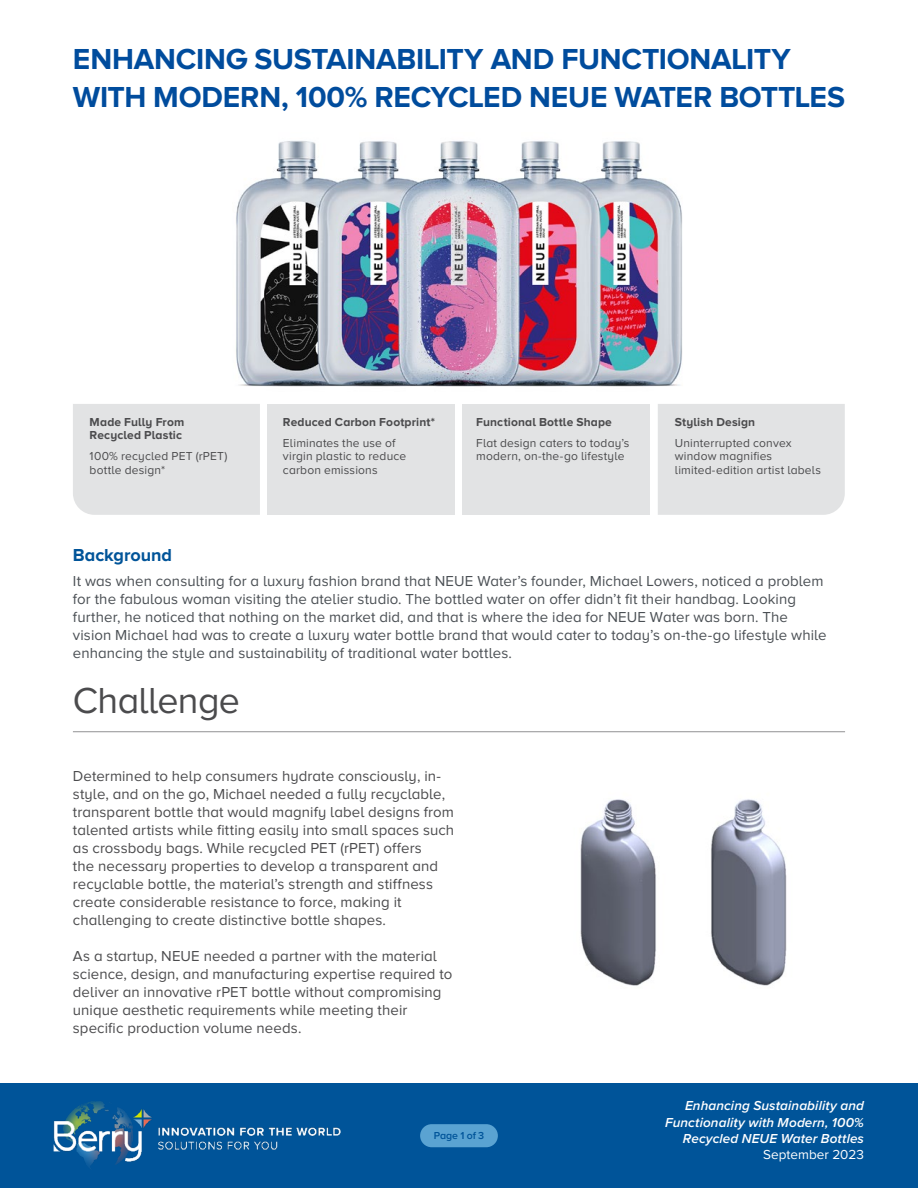
<style>
.page{position:relative;width:918px;height:1188px;background:#fff}
.page>*{position:absolute;margin:0;border:0;box-sizing:border-box;transform-origin:0 0}
.t1{font:37.5px "Proxima Nova A";letter-spacing:-.02em;color:#4b4b4d}
.t2{font:700 30px/37.5px "Proxima Nova A";letter-spacing:-.01em;color:#004c9d}
.t3{font:700 18px "Proxima Nova A";letter-spacing:-.005em;color:#005499}
.t4{font:15px/18px "Proxima Nova A";letter-spacing:.005em;color:#4b4b4d}
.t5{font:15px/18.1px "Proxima Nova A";letter-spacing:.005em;color:#4a4f54}
.t6{font:italic 600 13.5px/16.2px "Proxima Nova";letter-spacing:.01em;color:#fff;text-align:right}
.t7{font:13.5px "Proxima Nova A";color:#fff}
.t8{font:12px/13.5px "Proxima Nova A";letter-spacing:.015em;color:#4b4b4d}
.t9{font:700 12px/13.5px "Proxima Nova A";letter-spacing:.015em;color:#4b4b4d}
.t10{font:600 10.5px "Proxima Nova A";letter-spacing:-.005em;color:#005499}
</style>
<div class="page">
<div style="left:0;top:1083px;width:918px;height:105px;background:#005499"></div>
<img style="left:53px;top:1101px;width:288px;height:66px">
<div style="left:420px;top:1124px;width:78px;height:23px;background:#5aa3d2;border-radius:12px"></div>
<div style="left:268px;top:404px;width:187px;height:111px;background:#e2e3e4"></div>
<div style="left:73px;top:404px;width:187px;height:111px;background:#e2e3e4"></div>
<div style="left:658px;top:404px;width:187px;height:111px;background:#e2e3e4"></div>
<div style="left:463px;top:404px;width:187px;height:111px;background:#e2e3e4"></div>
<hr style="left:73px;top:731px;width:772px;height:1px;background:#929293">
<img style="left:236px;top:141px;width:447px;height:246px">
<img style="left:580px;top:799px;width:207px;height:187px">
<h2 class="t2" style="left:73px;top:40px;width:774px">ENHANCING SUSTAINABILITY AND FUNCTIONALITY<br>WITH MODERN, 100% RECYCLED NEUE WATER BOTTLES</h2>
<p class="t9" style="left:90px;top:415px;width:96px">Made Fully From<br>Recycled Plastic</p>
<p class="t8" style="left:90px;top:450px;width:139px">100% recycled PET (rPET) bottle design*</p>
<p class="t9" style="left:283px;top:415px;width:154px">Reduced Carbon Footprint*</p>
<p class="t8" style="left:283px;top:436px;width:125px">Eliminates the use of virgin plastic to reduce carbon emissions</p>
<p class="t9" style="left:476px;top:415px;width:137px">Functional Bottle Shape</p>
<p class="t8" style="left:476px;top:436px;width:155px">Flat design caters to today’s modern, on-the-go lifestyle</p>
<p class="t9" style="left:675px;top:415px;width:82px">Stylish Design</p>
<p class="t8" style="left:675px;top:436px;width:148px">Uninterrupted convex window magnifies limited-edition artist labels</p>
<p class="t3" style="left:73px;top:544px;width:101px">Background</p>
<p class="t5" style="left:73px;top:571px;width:755px">It was when consulting for a luxury fashion brand that NEUE Water’s founder, Michael Lowers, noticed a problem for the fabulous woman visiting the atelier studio. The bottled water on offer didn’t fit their handbag. Looking further, he noticed that nothing on the market did, and that is where the idea for NEUE Water was born. The vision Michael had was to create a luxury water bottle brand that would cater to today’s on-the-go lifestyle while enhancing the style and sustainability of traditional water bottles.</p>
<h1 class="t1" style="left:73px;top:680px;width:169px">Challenge</h1>
<p class="t4" style="left:73px;top:767px;width:383px">Determined to help consumers hydrate consciously, in&shy;style, and on the go, Michael needed a fully recyclable, transparent bottle that would magnify label designs from talented artists while fitting easily into small spaces such as crossbody bags. While recycled PET (rPET) offers<br>the necessary properties to develop a transparent and recyclable bottle, the material’s strength and stiffness create considerable resistance to force, making it challenging to create distinctive bottle shapes.</p>
<p class="t4" style="left:73px;top:947px;width:381px">As a startup, NEUE needed a partner with the material science, design, and manufacturing expertise required to deliver an innovative rPET bottle without compromising unique aesthetic requirements while meeting their specific production volume needs.</p>
<p class="t10" style="left:434px;top:1130px;width:52px">Page 1 of 3</p>
<p class="t6" style="left:665px;top:1097px;width:200px">Enhancing Sustainability and<br>Functionality with Modern, 100%<br>Recycled NEUE Water Bottles</p>
<p class="t7" style="left:763px;top:1147px;width:102px">September 2023</p>
</div>
